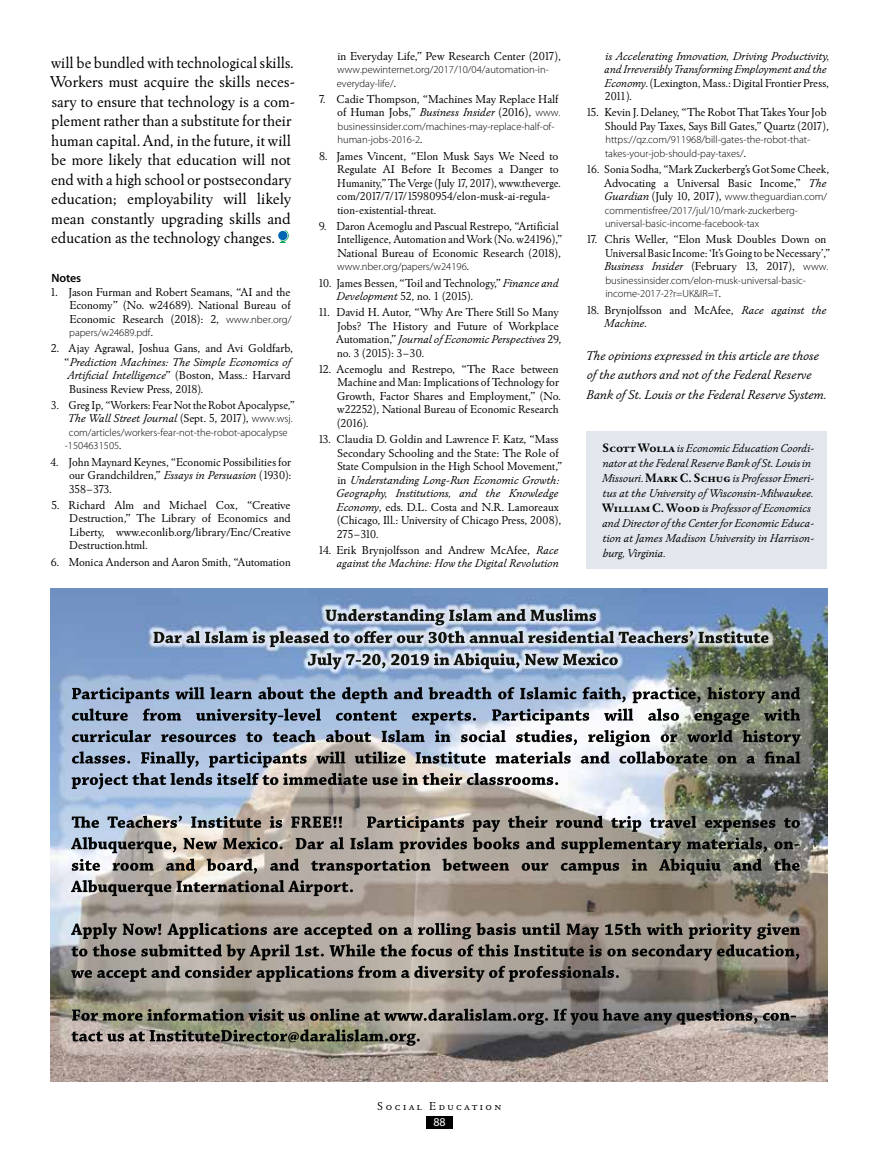
<style>
.page{position:relative;width:878px;height:1161px;background:#fff}
.page>*{position:absolute;margin:0;border:0;box-sizing:border-box;transform-origin:0 0}
.t1{font:16.5px/19.5px "Winchester New ITC";color:#000}
.t2{font:italic 13.5px/19.5px "Winchester New ITC";color:#000}
.t3{font:12px/13.5px "Winchester New ITC";color:#000}
.t4{font:italic 12px/15px "Winchester New ITC";color:#000}
.t5{font:12px "Winchester New ITC Book SC";letter-spacing:.2em;color:#000}
.t6{font:600 12px "Myriad Pro";letter-spacing:-.015em;color:#000}
.t7{font:12px "Myriad Pro";color:#fff}
.t8{font:300 10.5px/13.5px "Myriad Pro";color:#000}
.s1{font-family:"Myriad Pro";font-weight:300;font-size:10.5px}
.s2{font-family:"Winchester New ITC";font-weight:400;font-size:12px}
.s3{font-style:normal}
.s4{font-style:italic}
.s5{font-family:"Winchester New ITC";font-weight:400;font-style:italic;font-size:12px}
.s6{font-family:"Winchester New ITC Bold SC";font-style:normal;font-size:12.75px}
</style>
<div class="page">
<div style="left:426px;top:1117px;width:26px;height:12px;background:#000"></div>
<svg style="left:280px;top:230px;width:9px;height:13px"></svg>
<div style="left:278px;top:231px;width:9px;height:9px;background:#0066b3;border-radius:50%"></div>
<img style="left:50px;top:589px;width:777px;height:492px">
<div style="left:586px;top:431px;width:241px;height:137px;background:#e1e7ec"></div>
<p class="t1" style="left:50px;top:52px;width:246px">will be bundled with technological skills.<br>Workers must acquire the skills neces&shy;sary to ensure that technology is a com&shy;plement rather than a substitute for their human capital. And, in the future, it will be more likely that education will not end with a high school or postsecondary education; employability will likely mean constantly upgrading skills and education as the technology changes.</p>
<p class="t6" style="left:52px;top:270px;width:31px">Notes</p>
<p class="t3" style="left:69px;top:285px;width:224px;text-align:justify;text-indent:-19px">1. Jason Furman and Robert Seamans, “AI and the Economy” (No. w24689). National Bureau of Economic Research (2018): 2, <span class="s1">www.nber.org/</span></p>
<p class="t8" style="left:69px;top:326px;width:85px">papers/w24689.pdf<span class="s2">.</span></p>
<p class="t3" style="left:51px;top:341px;width:244px">2. Ajay Agrawal, Joshua Gans, and Avi Goldfarb,</p>
<p class="t4" style="left:64px;top:354px;width:228px"><span class="s3">“</span>Prediction Machines: The Simple Economics of</p>
<p class="t4" style="left:67px;top:368px;width:225px">Artificial Intelligence<span class="s3">” (Boston, Mass.: Harvard</span></p>
<p class="t3" style="left:69px;top:382px;width:135px">Business Review Press, 2018).</p>
<p class="t3" style="left:51px;top:398px;width:245px;text-align:right">3. Greg Ip, “Workers: Fear Not the Robot Apocalypse,”<br><span class="s4">The Wall Street Journal</span> (Sept. 5, 2017), <span class="s1">www.wsj.</span></p>
<p class="t8" style="left:65px;top:426px;width:224px;text-indent:4px">com/articles/workers-fear-not-the-robot-apocalypse -1504631505<span class="s2">.</span></p>
<p class="t3" style="left:69px;top:455px;width:224px;text-align:justify;text-indent:-19px">4. John Maynard Keynes, “Economic Possibilities for our Grandchildren,” <span class="s4">Essays in Persuasion</span> (1930):<br>358–373.</p>
<p class="t3" style="left:69px;top:498px;width:223px;text-align:justify;text-indent:-18px">5. Richard Alm and Michael Cox, “Creative Destruction,” The Library of Economics and Liberty, www.econlib.org/library/Enc/Creative Destruction.html.</p>
<p class="t3" style="left:51px;top:555px;width:241px">6. Monica Anderson and Aaron Smith, “Automation</p>
<p class="t3" style="left:337px;top:49px;width:225px">in Everyday Life,” Pew Research Center (2017),</p>
<p class="t8" style="left:337px;top:63px;width:213px">www.pewinternet.org/2017/10/04/automation-in&shy;everyday-life/<span class="s2">.</span></p>
<p class="t3" style="left:319px;top:92px;width:243px;text-align:right">7. Cadie Thompson, “Machines May Replace Half of Human Jobs,” <span class="s4">Business Insider</span> (2016), <span class="s1">www.</span></p>
<p class="t8" style="left:337px;top:120px;width:218px">businessinsider.com/machines-may-replace-half-of&shy;human-jobs-2016-2<span class="s2">.</span></p>
<p class="t3" style="left:337px;top:149px;width:225px;text-indent:-18px">8. James Vincent, “Elon Musk Says We Need to Regulate AI Before It Becomes a Danger to Humanity,” The Verge (July 17, 2017), www.theverge. com/2017/7/17/15980954/elon-musk-ai-regula&shy;tion-existential-threat.</p>
<p class="t3" style="left:337px;top:219px;width:226px;text-indent:-18px">9. Daron Acemoglu and Pascual Restrepo, “Artificial<br>Intelligence, Automation and Work (No. w24196),”<br>National Bureau of Economic Research (2018),</p>
<p class="t8" style="left:337px;top:260px;width:133px">www.nber.org/papers/w24196<span class="s2">.</span></p>
<p class="t3" style="left:336px;top:276px;width:224px;text-indent:-18px">10. James Bessen, “Toil and Technology,” <span class="s4">Finance and<br>Development</span> 52, no. 1 (2015).</p>
<p class="t3" style="left:336px;top:305px;width:226px;text-indent:-18px">11. David H. Autor, “Why Are There Still So Many Jobs? The History and Future of Workplace Automation,” <span class="s4">Journal of Economic Perspectives</span> 29, no. 3 (2015): 3–30.</p>
<p class="t3" style="left:337px;top:362px;width:225px;text-indent:-19px">12. Acemoglu and Restrepo, “The Race between Machine and Man: Implications of Technology for Growth, Factor Shares and Employment,” (No. w22252), National Bureau of Economic Research (2016).</p>
<p class="t3" style="left:336px;top:432px;width:227px;text-indent:-18px">13. Claudia D. Goldin and Lawrence F. Katz, “Mass Secondary Schooling and the State: The Role of State Compulsion in the High School Movement,” in <span class="s4">Understanding Long-Run Economic Growth:<br>Geography, Institutions, and the Knowledge Economy</span>, eds. D.L. Costa and N.R. Lamoreaux (Chicago, Ill.: University of Chicago Press, 2008), 275–310.</p>
<p class="t4" style="left:318px;top:543px;width:242px;line-height:13.5px;text-align:right"><span class="s3">14. Erik Brynjolfsson and Andrew McAfee,</span> Race against the Machine: How the Digital Revolution</p>
<p class="t4" style="left:604px;top:49px;width:226px;line-height:13.5px">is Accelerating Innovation, Driving Productivity, and Irreversibly Transforming Employment and the Economy<span class="s3">. (Lexington, Mass.: Digital Frontier Press, 2011).</span></p>
<p class="t3" style="left:586px;top:106px;width:244px;text-align:right">15. Kevin J. Delaney, “The Robot That Takes Your Job<br>Should Pay Taxes, Says Bill Gates,” Quartz (2017),</p>
<p class="t8" style="left:605px;top:133px;width:207px">https://qz.com/911968/bill-gates-the-robot-that&shy;takes-your-job-should-pay-taxes/<span class="s2">.</span></p>
<p class="t3" style="left:586px;top:162px;width:245px;text-align:right">16. Sonia Sodha, “Mark Zuckerberg’s Got Some Cheek,<br>Advocating a Universal Basic Income,” <span class="s4">The</span></p>
<p class="t8" style="left:604px;top:190px;width:225px"><span class="s5">Guardian</span> <span class="s2">(July 10, 2017),</span> www.theguardian.com/ commentisfree/2017/jul/10/mark-zuckerberg&shy;universal-basic-income-facebook-tax</p>
<p class="t3" style="left:604px;top:232px;width:227px;text-indent:-18px">17. Chris Weller, “Elon Musk Doubles Down on<br>Universal Basic Income: ‘It’s Going to be Necessary’,”<br><span class="s4">Business Insider</span> (February 13, 2017), <span class="s1">www.</span></p>
<p class="t8" style="left:605px;top:274px;width:202px">businessinsider.com/elon-musk-universal-basic&shy;income-2017-2?r=UK&amp;IR=T<span class="s2">.</span></p>
<p class="t3" style="left:604px;top:303px;width:224px;text-indent:-18px">18. Brynjolfsson and McAfee, <span class="s4">Race against the<br>Machine</span>.</p>
<p class="t2" style="left:586px;top:346px;width:242px">The opinions expressed in this article are those of the authors and not of the Federal Reserve<br>Bank of St. Louis or the Federal Reserve System.</p>
<p class="t4" style="left:601px;top:440px;width:214px"><span class="s6">Scott Wolla</span> is Economic Education Coordi&shy;nator at the Federal Reserve Bank of St. Louis in Missouri. <span class="s6">Mark C. Schug</span> is Professor Emeri&shy;tus at the University of Wisconsin-Milwaukee.<br><span class="s6">William C. Wood</span> is Professor of Economics and Director of the Center for Economic Educa&shy;tion at James Madison University in Harrison&shy;burg, Virginia.</p>
<p class="t5" style="left:377px;top:1098px;width:125px">Social Education</p>
<p class="t7" style="left:433px;top:1115px;width:14px">88</p>
</div>
